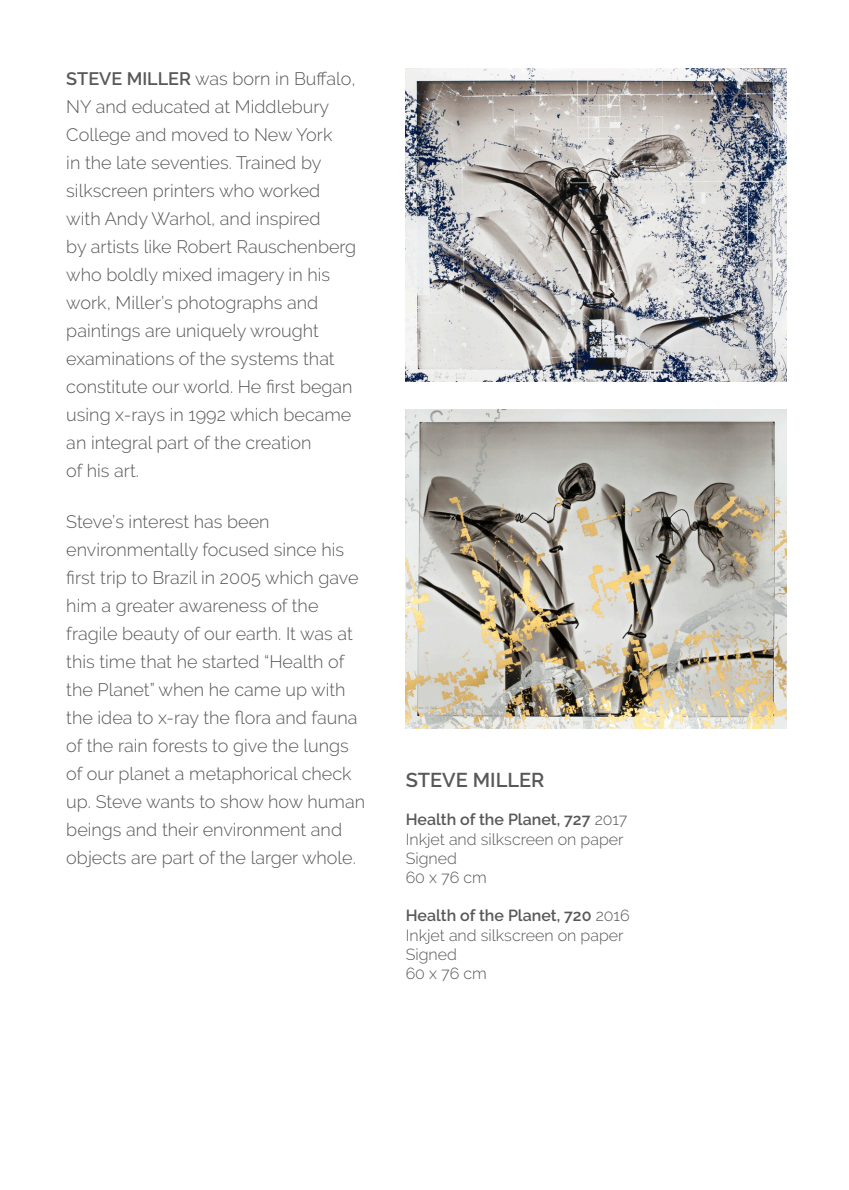
<style>
.page{position:relative;width:849px;height:1190px;background:#fff}
.page>*{position:absolute;margin:0;border:0;box-sizing:border-box;transform-origin:0 0}
.t1{font:600 20px "Raleway";color:#57585a}
.t2{font:300 18px/28px "Raleway";color:#57585a}
.t3{font:300 16px "Raleway";color:#57585a}
.t4{font:600 16px "Raleway";color:#57585a}
.s1{font-weight:600}
.s2{font-weight:300}
</style>
<div class="page">
<img style="left:405px;top:409px;width:381px;height:319px">
<img style="left:405px;top:68px;width:381px;height:313px">
<p class="t2" style="left:66px;top:65px;width:291px"><span class="s1">STEVE MILLER</span> was born in Buffalo,<br>NY and educated at Middlebury<br>College and moved to New York<br>in the late seventies. Trained by silkscreen printers who worked with Andy Warhol, and inspired<br>by artists like Robert Rauschenberg who boldly mixed imagery in his work, Miller’s photographs and paintings are uniquely wrought examinations of the systems that constitute our world. He first began using x-rays in 1992 which became an integral part of the creation<br>of his art.</p>
<p class="t2" style="left:66px;top:507px;width:300px">Steve’s interest has been environmentally focused since his first trip to Brazil in 2005 which gave him a greater awareness of the fragile beauty of our earth. It was at this time that he started “Health of the Planet” when he came up with the idea to x-ray the flora and fauna of the rain forests to give the lungs of our planet a metaphorical check up. Steve wants to show how human beings and their environment and objects are part of the larger whole.</p>
<p class="t1" style="left:405px;top:768px;width:140px">STEVE MILLER</p>
<p class="t4" style="left:405px;top:811px;width:223px">Health of the Planet, 727 <span class="s2">2017</span></p>
<p class="t3" style="left:405px;top:830px;width:219px">Inkjet and silkscreen on paper</p>
<p class="t3" style="left:405px;top:849px;width:53px">Signed</p>
<p class="t3" style="left:405px;top:868px;width:83px">60 x 76 cm</p>
<p class="t4" style="left:405px;top:907px;width:225px">Health of the Planet, 720 <span class="s2">2016</span></p>
<p class="t3" style="left:405px;top:926px;width:219px">Inkjet and silkscreen on paper</p>
<p class="t3" style="left:405px;top:945px;width:53px">Signed</p>
<p class="t3" style="left:405px;top:964px;width:83px">60 x 76 cm</p>
</div>
